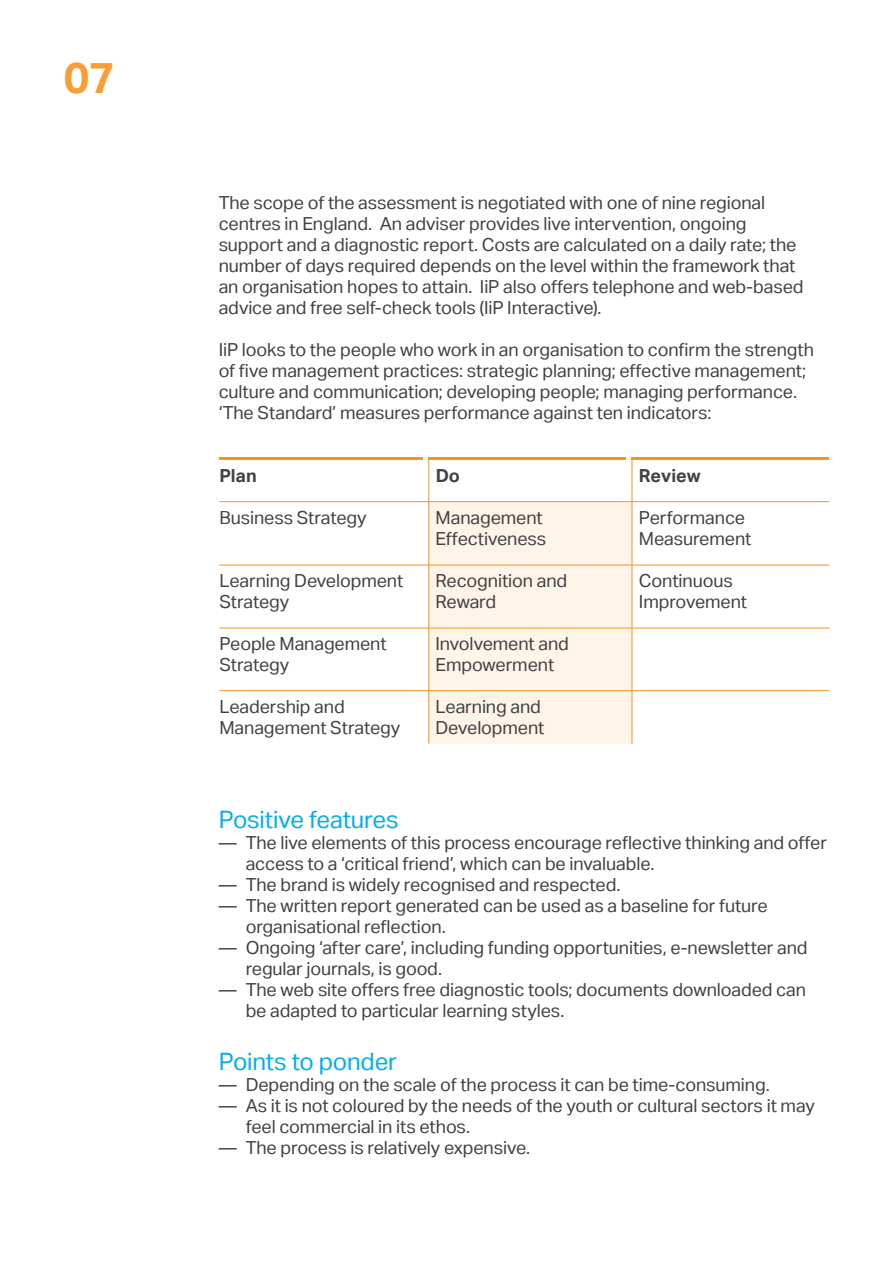
<style>
.page{position:relative;width:893px;height:1263px;background:#fff}
.page>*{position:absolute;margin:0;border:0;box-sizing:border-box;transform-origin:0 0}
.t1{font:700 43.5px "Aktiv Grotesk";color:#f89e34}
.t2{font:24px "Aktiv Grotesk";letter-spacing:-.01em;color:#00aeef}
.t3{font:18px/21px "Aktiv Grotesk";letter-spacing:-.005em;color:#414042}
.t4{font:700 18px "Aktiv Grotesk";color:#414042}
</style>
<div class="page">
<div style="left:429px;top:502px;width:203px;height:241px;background:#fef4e8"></div>
<hr style="left:219px;top:501px;width:610px;height:1px;background:#f7941e">
<hr style="left:219px;top:457px;width:204px;height:3px;background:#f7941e">
<hr style="left:429px;top:457px;width:197px;height:3px;background:#f7941e">
<hr style="left:632px;top:457px;width:197px;height:3px;background:#f7941e">
<hr style="left:428px;top:457px;width:1px;height:286px;background:#f7941e">
<hr style="left:632px;top:457px;width:1px;height:286px;background:#f7941e">
<hr style="left:219px;top:565px;width:610px;height:1px;background:#f7941e">
<hr style="left:219px;top:628px;width:610px;height:1px;background:#f7941e">
<hr style="left:219px;top:690px;width:610px;height:1px;background:#f7941e">
<h1 class="t1" style="left:64px;top:51px;width:53px">07</h1>
<p class="t3" style="left:219px;top:192px;width:586px">The scope of the assessment is negotiated with one of nine regional centres in England. An adviser provides live intervention, ongoing support and a diagnostic report. Costs are calculated on a daily rate; the number of days required depends on the level within the framework that an organisation hopes to attain. IiP also offers telephone and web-based advice and free self-check tools (IiP Interactive).</p>
<p class="t3" style="left:219px;top:339px;width:597px">IiP looks to the people who work in an organisation to confirm the strength of five management practices: strategic planning; effective management; culture and communication; developing people; managing performance. ‘The Standard’ measures performance against ten indicators:</p>
<p class="t4" style="left:219px;top:464px;width:39px">Plan</p>
<p class="t4" style="left:436px;top:464px;width:26px">Do</p>
<p class="t4" style="left:639px;top:464px;width:63px">Review</p>
<p class="t3" style="left:219px;top:507px;width:149px">Business Strategy</p>
<p class="t3" style="left:639px;top:507px;width:114px">Performance<br>Measurement</p>
<p class="t3" style="left:639px;top:570px;width:110px">Continuous<br>Improvement</p>
<p class="t3" style="left:436px;top:507px;width:112px">Management<br>Effectiveness</p>
<p class="t3" style="left:436px;top:570px;width:133px">Recognition and<br>Reward</p>
<p class="t3" style="left:436px;top:633px;width:135px">Involvement and<br>Empowerment</p>
<p class="t3" style="left:436px;top:696px;width:110px">Learning and<br>Development</p>
<p class="t3" style="left:219px;top:570px;width:185px">Learning Development<br>Strategy</p>
<p class="t3" style="left:219px;top:633px;width:169px">People Management<br>Strategy</p>
<p class="t3" style="left:219px;top:696px;width:182px">Leadership and<br>Management Strategy</p>
<h2 class="t2" style="left:219px;top:805px;width:181px">Positive features</h2>
<p class="t3" style="left:246px;top:832px;width:583px;text-indent:-27px">— The live elements of this process encourage reflective thinking and offer access to a ‘critical friend’, which can be invaluable.</p>
<p class="t3" style="left:219px;top:874px;width:403px">— The brand is widely recognised and respected.</p>
<p class="t3" style="left:246px;top:895px;width:524px;text-indent:-27px">— The written report generated can be used as a baseline for future organisational reflection.</p>
<p class="t3" style="left:246px;top:937px;width:563px;text-indent:-27px">— Ongoing ‘after care’, including funding opportunities, e-newsletter and regular journals, is good.</p>
<p class="t3" style="left:246px;top:979px;width:562px;text-indent:-27px">— The web site offers free diagnostic tools; documents downloaded can be adapted to particular learning styles.</p>
<h2 class="t2" style="left:219px;top:1047px;width:180px">Points to ponder</h2>
<p class="t3" style="left:219px;top:1074px;width:553px">— Depending on the scale of the process it can be time-consuming.</p>
<p class="t3" style="left:246px;top:1095px;width:571px;text-indent:-27px">— As it is not coloured by the needs of the youth or cultural sectors it may feel commercial in its ethos.</p>
<p class="t3" style="left:219px;top:1137px;width:313px">— The process is relatively expensive.</p>
</div>
